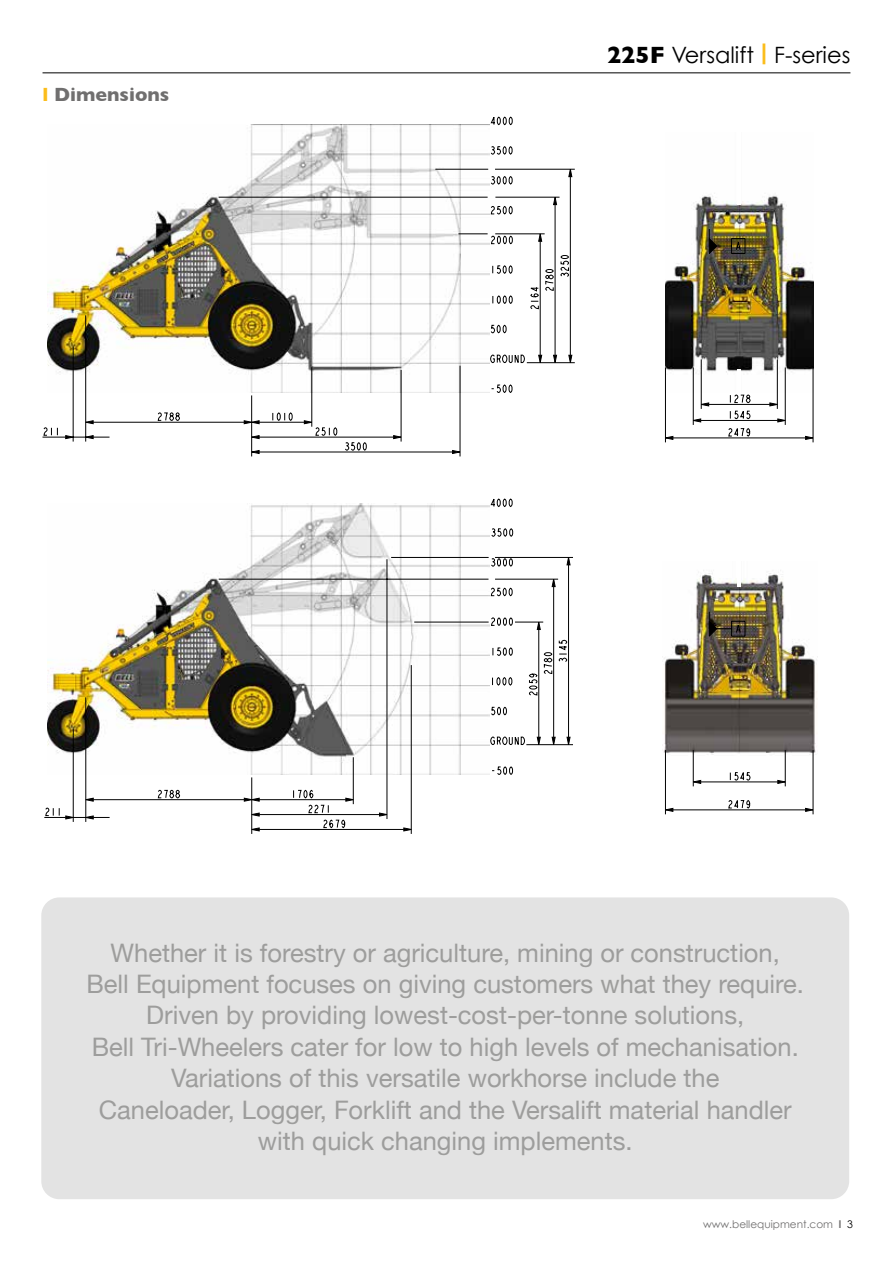
<style>
.page{position:relative;width:893px;height:1263px;background:#fff}
.page>*{position:absolute;margin:0;border:0;box-sizing:border-box;transform-origin:0 0}
.t1{font:25.5px/31.5px "Helvetica Neue";color:#9d9d9c;text-align:center}
.t2{font:22.5px "Century Gothic";color:#000}
.t3{font:700 19.5px "Gill Sans";color:#706f6f}
.t4{font:10.5px "Century Gothic";color:#706f6f}
.s1{color:#fbbd1b}
.s2{font-family:"Gill Sans";font-weight:700;font-size:24px}
.s3{font-weight:700}
.s4{color:#000}
</style>
<div class="page">
<img style="left:662px;top:570px;width:155px;height:185px">
<hr style="left:43px;top:73px;width:807px;height:1px;background:#000">
<div style="left:41px;top:897px;width:808px;height:302px;background:#e3e3e3;border-radius:18px"></div>
<svg style="left:42px;top:116px;width:533px;height:341px"></svg>
<img style="left:665px;top:195px;width:148px;height:197px">
<svg style="left:730px;top:395px;width:21px;height:8px"></svg>
<svg style="left:700px;top:402px;width:9px;height:5px"></svg>
<svg style="left:769px;top:402px;width:8px;height:5px"></svg>
<svg style="left:728px;top:428px;width:22px;height:8px"></svg>
<svg style="left:666px;top:436px;width:8px;height:4px"></svg>
<svg style="left:805px;top:436px;width:8px;height:4px"></svg>
<svg style="left:730px;top:410px;width:20px;height:9px"></svg>
<svg style="left:692px;top:418px;width:9px;height:5px"></svg>
<svg style="left:777px;top:418px;width:8px;height:5px"></svg>
<hr style="left:673px;top:438px;width:133px;height:1px;background:#000">
<hr style="left:701px;top:420px;width:77px;height:1px;background:#000">
<hr style="left:709px;top:404px;width:61px;height:1px;background:#000">
<hr style="left:665px;top:367px;width:1px;height:75px;background:#000">
<hr style="left:693px;top:367px;width:1px;height:58px;background:#000">
<hr style="left:701px;top:359px;width:1px;height:50px;background:#000">
<hr style="left:777px;top:359px;width:1px;height:50px;background:#000">
<hr style="left:785px;top:367px;width:1px;height:58px;background:#000">
<hr style="left:813px;top:367px;width:1px;height:75px;background:#000">
<svg style="left:708px;top:229px;width:37px;height:25px"></svg>
<svg style="left:44px;top:498px;width:529px;height:336px"></svg>
<svg style="left:728px;top:800px;width:22px;height:8px"></svg>
<svg style="left:805px;top:808px;width:8px;height:4px"></svg>
<svg style="left:666px;top:808px;width:8px;height:4px"></svg>
<svg style="left:730px;top:772px;width:20px;height:8px"></svg>
<svg style="left:692px;top:780px;width:9px;height:4px"></svg>
<svg style="left:777px;top:780px;width:8px;height:4px"></svg>
<hr style="left:673px;top:810px;width:133px;height:1px;background:#000">
<hr style="left:701px;top:782px;width:77px;height:1px;background:#000">
<hr style="left:665px;top:750px;width:1px;height:64px;background:#000">
<hr style="left:693px;top:750px;width:1px;height:36px;background:#000">
<hr style="left:785px;top:750px;width:1px;height:36px;background:#000">
<hr style="left:813px;top:750px;width:1px;height:64px;background:#000">
<svg style="left:708px;top:611px;width:37px;height:26px"></svg>
<hr style="left:737px;top:131px;width:4px;height:73px;background:#fff">
<hr style="left:737px;top:369px;width:4px;height:23px;background:#fff">
<hr style="left:737px;top:561px;width:4px;height:26px;background:#fff">
<hr style="left:738px;top:755px;width:2px;height:20px;background:#fff">
<p class="t3" style="left:43px;top:79px;width:128px"><span class="s1">l</span> Dimensions</p>
<p class="t2" style="left:607px;top:41px;width:245px"><span class="s2">225F</span> Versalift <sup>|</sup> F-series</p>
<p class="t1" style="left:86px;top:938px;width:719px">Whether it is forestry or agriculture, mining or construction, Bell Equipment focuses on giving customers what they require.<br>Driven by providing lowest-cost-per-tonne solutions,<br>Bell Tri-Wheelers cater for low to high levels of mechanisation.<br>Variations of this versatile workhorse include the<br>Caneloader, Logger, Forklift and the Versalift material handler with quick changing implements.</p>
<p class="t4" style="left:703px;top:1218px;width:151px">www.bellequipment.com <span class="s3">l</span> <span class="s4">3</span></p>
</div>
